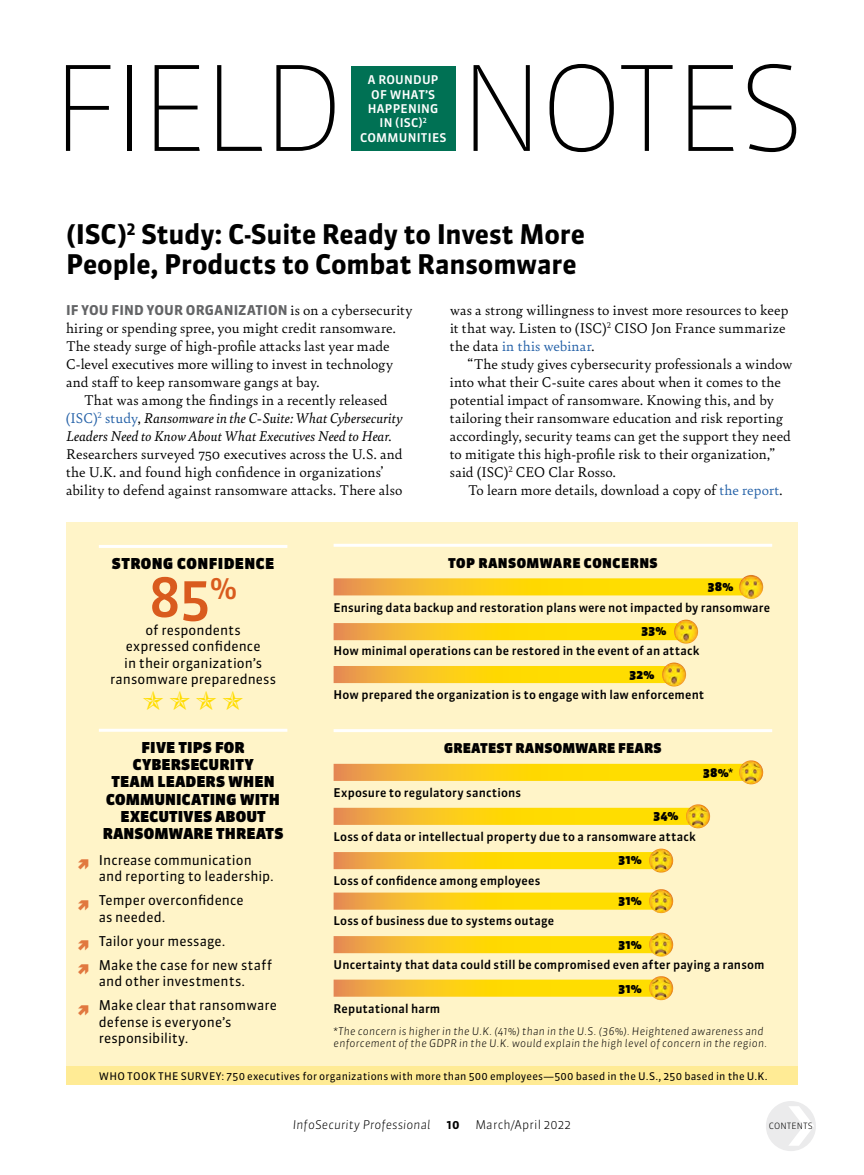
<style>
.page{position:relative;width:864px;height:1175px;background:#fff}
.page>*{position:absolute;margin:0;border:0;box-sizing:border-box;transform-origin:0 0}
.t1{font:100 117px "Sanuk OT";letter-spacing:-.045em;color:#000}
.t2{font:500 54px "Sanuk OT";color:#d95b1e}
.t3{font:700 27px/30px "Sanuk OT";letter-spacing:-.005em;color:#000}
.t4{font:15px/18px "Bely";letter-spacing:.01em;color:#000}
.t5{font:900 15px/17.2px "Sanuk OT";letter-spacing:.01em;color:#000;text-align:center}
.t6{font:900 15px "Sanuk OT";letter-spacing:.03em;color:#000}
.t7{font:13.5px/16.5px "Sanuk OT";letter-spacing:.005em;color:#000}
.t8{font:900 13.5px "Sanuk OT";letter-spacing:.025em;color:#000}
.t9{font:700 13.5px "Sanuk OT";letter-spacing:.015em;color:#636466}
.t10{font:500 12px "Sanuk OT";letter-spacing:.01em;color:#000}
.t11{font:500 12px/14.4px "Sanuk OT";letter-spacing:.02em;color:#fff;text-align:center}
.t12{font:900 12px "Sanuk OT";letter-spacing:-.015em;color:#000}
.t13{font:italic 300 12px "Sanuk OT";letter-spacing:.01em;color:#000}
.t14{font:300 12px "Sanuk OT";letter-spacing:.01em;color:#000}
.t15{font:700 12px "Sanuk OT";color:#000}
.t16{font:italic 300 10.5px/12.6px "Sanuk OT";letter-spacing:.02em;color:#000}
.t17{font:10.5px "Sanuk OT";letter-spacing:.02em;color:#000}
.t18{font:300 8.7px "Sanuk OT";letter-spacing:.01em;color:#000}
.s1{font-family:"Bely";font-weight:400;font-size:15px;color:#000}
.s2{color:#2360a7}
.s3{font-style:italic}
.s4{font-weight:400}
</style>
<div class="page">
<div style="left:766px;top:1101px;width:50px;height:50px;background:#ebebec;border-radius:50%"></div>
<div style="left:351px;top:66px;width:105px;height:85px;background:#007154"></div>
<div style="left:66px;top:522px;width:732px;height:560px;background:#fff4c8"></div>
<hr style="left:99px;top:545px;width:188px;height:3px;background:#fff">
<hr style="left:99px;top:728px;width:188px;height:3px;background:#fff">
<div style="left:66px;top:1066px;width:732px;height:18px;background:#ffeb95"></div>
<svg style="left:334px;top:578px;width:409px;height:17px;background:#facc19"></svg>
<img style="left:739px;top:575px;width:24px;height:24px;border-radius:12px">
<svg style="left:334px;top:623px;width:344px;height:17px;background:#facc16"></svg>
<img style="left:674px;top:619px;width:24px;height:24px;border-radius:12px">
<svg style="left:334px;top:666px;width:332px;height:17px;background:#facb15"></svg>
<img style="left:662px;top:662px;width:24px;height:24px;border-radius:12px">
<svg style="left:334px;top:764px;width:409px;height:17px;background:#facc16"></svg>
<img style="left:739px;top:760px;width:24px;height:24px;border-radius:12px">
<svg style="left:334px;top:807px;width:356px;height:18px;background:#facd1e"></svg>
<img style="left:686px;top:804px;width:24px;height:24px;border-radius:12px">
<svg style="left:334px;top:852px;width:319px;height:17px;background:#facc16"></svg>
<img style="left:649px;top:848px;width:24px;height:24px;border-radius:12px">
<svg style="left:334px;top:892px;width:319px;height:17px;background:#facd1b"></svg>
<img style="left:649px;top:889px;width:24px;height:24px;border-radius:12px">
<svg style="left:334px;top:936px;width:319px;height:17px;background:#facc16"></svg>
<img style="left:649px;top:932px;width:24px;height:24px;border-radius:12px">
<svg style="left:334px;top:979px;width:319px;height:17px;background:#facd1c"></svg>
<img style="left:649px;top:976px;width:24px;height:24px;border-radius:12px">
<hr style="left:334px;top:729px;width:438px;height:3px;background:#fff">
<hr style="left:334px;top:544px;width:438px;height:3px;background:#fff">
<h1 class="t1" style="left:51px;top:36px;width:756px">FIELD NOTES</h1>
<p class="t11" style="left:368px;top:73px;width:72px">A ROUNDUP<br>OF WHAT’S<br>HAPPENING<br>IN (ISC)<sup>2</sup></p>
<p class="t11" style="left:360px;top:130px;width:88px">COMMUNITIES</p>
<h3 class="t3" style="left:66px;top:219px;width:520px">(ISC)<sup>2</sup> Study: C-Suite Ready to Invest More<br>People, Products to Combat Ransomware</h3>
<p class="t9" style="left:66px;top:301px;width:348px">IF YOU FIND YOUR ORGANIZATION <span class="s1">is on a cybersecurity</span></p>
<p class="t4" style="left:66px;top:318px;width:331px">hiring or spending spree, you might credit ransomware.<br>The steady surge of high-profile attacks last year made C-level executives more willing to invest in technology and staff to keep ransomware gangs at bay.</p>
<p class="t4" style="left:66px;top:390px;width:338px;text-indent:18px">That was among the findings in a recently released <span class="s2">(ISC)</span><sup>2</sup> <span class="s2">study</span>, <span class="s3">Ransomware in the C-Suite: What Cybersecurity Leaders Need to Know About What Executives Need to Hear</span>.<br>Researchers surveyed 750 executives across the U.S. and the U.K. and found high confidence in organizations’ ability to defend against ransomware attacks. There also</p>
<p class="t4" style="left:450px;top:300px;width:340px">was a strong willingness to invest more resources to keep it that way. Listen to (ISC)<sup>2</sup> CISO Jon France summarize the data <span class="s2">in this webinar</span>.</p>
<p class="t4" style="left:450px;top:354px;width:344px;text-indent:18px">“The study gives cybersecurity professionals a window into what their C-suite cares about when it comes to the potential impact of ransomware. Knowing this, and by tailoring their ransomware education and risk reporting accordingly, security teams can get the support they need to mitigate this high-profile risk to their organization,” said (ISC)<sup>2</sup> CEO Clar Rosso.</p>
<p class="t4" style="left:468px;top:480px;width:316px">To learn more details, download a copy of <span class="s2">the report</span>.</p>
<p class="t6" style="left:112px;top:554px;width:164px">STRONG CONFIDENCE</p>
<h2 class="t2" style="left:149px;top:564px;width:90px">85<sup>%</sup></h2>
<p class="t7" style="left:110px;top:622px;width:167px;text-align:center">of respondents<br>expressed confidence<br>in their organization’s ransomware preparedness</p>
<p class="t8" style="left:448px;top:554px;width:211px">TOP RANSOMWARE CONCERNS</p>
<p class="t12" style="left:708px;top:579px;width:27px">38%</p>
<p class="t10" style="left:334px;top:600px;width:438px">Ensuring data backup and restoration plans were not impacted by ransomware</p>
<p class="t12" style="left:641px;top:623px;width:27px">33%</p>
<p class="t10" style="left:334px;top:643px;width:367px">How minimal operations can be restored in the event of an attack</p>
<p class="t12" style="left:629px;top:667px;width:27px">32%</p>
<p class="t10" style="left:334px;top:687px;width:372px">How prepared the organization is to engage with law enforcement</p>
<p class="t5" style="left:103px;top:738px;width:182px">FIVE TIPS FOR<br>CYBERSECURITY<br>TEAM LEADERS WHEN<br>COMMUNICATING WITH<br>EXECUTIVES ABOUT<br>RANSOMWARE THREATS</p>
<p class="t7" style="left:99px;top:851px;width:177px">Increase communication and reporting to leadership.</p>
<p class="t7" style="left:99px;top:892px;width:146px">Temper overconfidence as needed.</p>
<p class="t7" style="left:99px;top:928px;width:175px;line-height:24px">Tailor your message.<br>Make the case for new staff</p>
<p class="t7" style="left:99px;top:969px;width:180px;line-height:24px">and other investments.<br>Make clear that ransomware</p>
<p class="t7" style="left:99px;top:1013px;width:134px">defense is everyone’s responsibility.</p>
<p class="t17" style="left:99px;top:1069px;width:670px">WHO TOOK THE SURVEY: 750 executives for organizations with more than 500 employees—500 based in the U.S., 250 based in the U.K.</p>
<p class="t8" style="left:444px;top:740px;width:219px">GREATEST RANSOMWARE FEARS</p>
<p class="t12" style="left:703px;top:764px;width:32px">38%<span class="s4">*</span></p>
<p class="t10" style="left:334px;top:785px;width:189px">Exposure to regulatory sanctions</p>
<p class="t12" style="left:653px;top:808px;width:27px">34%</p>
<p class="t10" style="left:334px;top:829px;width:364px">Loss of data or intellectual property due to a ransomware attack</p>
<p class="t12" style="left:618px;top:852px;width:25px">31%</p>
<p class="t10" style="left:334px;top:872px;width:208px">Loss of confidence among employees</p>
<p class="t12" style="left:618px;top:893px;width:25px">31%</p>
<p class="t10" style="left:334px;top:913px;width:222px">Loss of business due to systems outage</p>
<p class="t12" style="left:618px;top:937px;width:25px">31%</p>
<p class="t10" style="left:334px;top:957px;width:433px">Uncertainty that data could still be compromised even after paying a ransom</p>
<p class="t12" style="left:618px;top:980px;width:25px">31%</p>
<p class="t10" style="left:334px;top:1001px;width:108px">Reputational harm</p>
<p class="t16" style="left:334px;top:1024px;width:435px">*The concern is higher in the U.K. (41%) than in the U.S. (36%). Heightened awareness and enforcement of the GDPR in the U.K. would explain the high level of concern in the region.</p>
<p class="t13" style="left:293px;top:1117px;width:139px">InfoSecurity Professional</p>
<p class="t15" style="left:447px;top:1117px;width:15px">10</p>
<p class="t14" style="left:475px;top:1117px;width:97px">March/April 2022</p>
<p class="t18" style="left:769px;top:1120px;width:45px">CONTENTS</p>
</div>
